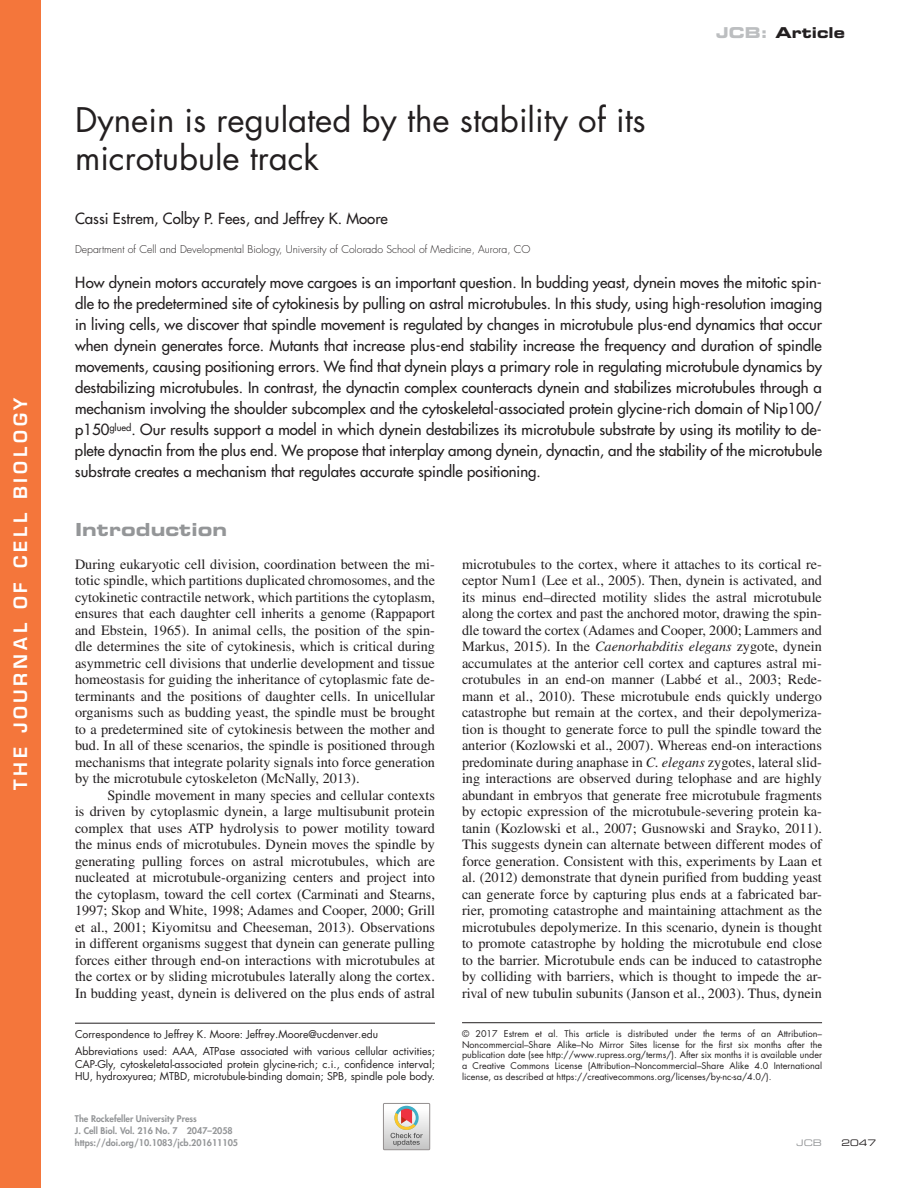
<style>
.page{position:relative;width:918px;height:1188px;background:#fff}
.page>*{position:absolute;margin:0;border:0;box-sizing:border-box;transform-origin:0 0}
.t1{font:33px/38.2px "Futura Std";color:#231f20}
.t2{font:600 18px "Eurostile LT Std";letter-spacing:.205em;color:#fff}
.t3{font:18px "Eurostile LT Std Bold Ex 2";letter-spacing:.005em;color:#949698}
.t4{font:500 15px/21px "Futura Std";color:#231f20;text-align:justify}
.t5{font:15px "Eurostile LT Std Bold Ex 2";color:#231f20}
.t6{font:14.25px/16.5px "Times LT Std";color:#231f20;text-align:justify}
.t7{font:10.5px/16.8px "Futura Std";color:#231f20}
.t8{font:300 10.5px "Futura Std";color:#231f20}
.t9{font:9px/10.8px "Futura Std";color:#231f20;text-align:justify}
.t10{font:800 9px/12px "Futura Std";color:#949698}
.t11{font:9px "Eurostile LT Std Ex 2";color:#231f20}
.t12{font:9px "Eurostile LT Std Ex 2";color:#949698}
.s1{color:#bcbec0}
.s2{font-style:italic}
</style>
<div class="page">
<div style="left:0;top:0;width:40px;height:1188px;background:#f4763b"></div>
<svg style="left:383px;top:1103px;width:47px;height:47px"></svg>
<hr style="left:75px;top:1023px;width:360px;height:1px;background:#231f20">
<hr style="left:462px;top:1022px;width:360px;height:1px;background:#231f20">
<p class="t2" style="left:9px;top:790px;width:395px;rotate:-90deg">THE JOURNAL OF CELL BIOLOGY</p>
<h1 class="t1" style="left:75px;top:101px;width:572px">Dynein is regulated by the stability of its microtubule track</h1>
<p class="t4" style="left:75px;top:209px;width:314px">Cassi Estrem, Colby P. Fees, and Jeffrey K. Moore</p>
<p class="t8" style="left:75px;top:243px;width:457px">Department of Cell and Developmental Biology, University of Colorado School of Medicine, Aurora, CO</p>
<p class="t5" style="left:716px;top:22px;width:130px"><span class="s1">JCB:</span> Article</p>
<p class="t4" style="left:75px;top:272px;width:749px">How dynein motors accurately move cargoes is an important question. In budding yeast, dynein moves the mitotic spin&shy;dle to the predetermined site of cytokinesis by pulling on astral microtubules. In this study, using high-resolution imaging in living cells, we discover that spindle movement is regulated by changes in microtubule plus-end dynamics that occur when dynein generates force. Mutants that increase plus-end stability increase the frequency and duration of spindle movements, causing positioning errors. We find that dynein plays a primary role in regulating microtubule dynamics by destabilizing microtubules. In contrast, the dynactin complex counteracts dynein and stabilizes microtubules through a mechanism involving the shoulder subcomplex and the cytoskeletal-associated protein glycine-rich domain of Nip100/ p150<sup>glued</sup>. Our results support a model in which dynein destabilizes its microtubule substrate by using its motility to de&shy;plete dynactin from the plus end. We propose that interplay among dynein, dynactin, and the stability of the microtubule substrate creates a mechanism that regulates accurate spindle positioning.</p>
<p class="t3" style="left:75px;top:516px;width:154px">Introduction</p>
<p class="t6" style="left:75px;top:555px;width:362px">During eukaryotic cell division, coordination between the mi&shy;totic spindle, which partitions duplicated chromosomes, and the cytokinetic contractile network, which partitions the cytoplasm, ensures that each daughter cell inherits a genome (Rappaport and Ebstein, 1965). In animal cells, the position of the spin&shy;dle determines the site of cytokinesis, which is critical during asymmetric cell divisions that underlie development and tissue homeostasis for guiding the inheritance of cytoplasmic fate de&shy;terminants and the positions of daughter cells. In unicellular organisms such as budding yeast, the spindle must be brought to a predetermined site of cytokinesis between the mother and bud. In all of these scenarios, the spindle is positioned through mechanisms that integrate polarity signals into force generation by the microtubule cytoskeleton (McNally, 2013).</p>
<p class="t6" style="left:75px;top:786px;width:362px;text-indent:32px">Spindle movement in many species and cellular contexts is driven by cytoplasmic dynein, a large multisubunit protein complex that uses ATP hydrolysis to power motility toward the minus ends of microtubules. Dynein moves the spindle by generating pulling forces on astral microtubules, which are nucleated at microtubule-organizing centers and project into the cytoplasm, toward the cell cortex (Carminati and Stearns, 1997; Skop and White, 1998; Adames and Cooper, 2000; Grill et al., 2001; Kiyomitsu and Cheeseman, 2013). Observations in different organisms suggest that dynein can generate pulling forces either through end-on interactions with microtubules at the cortex or by sliding microtubules laterally along the cortex.<br>In budding yeast, dynein is delivered on the plus ends of astral</p>
<p class="t7" style="left:75px;top:1026px;width:361px">Correspondence to Jeffrey K. Moore: Jeffrey.Moore@ucdenver.edu<br>Abbreviations used: AAA, ATPase associated with various cellular activities;</p>
<p class="t7" style="left:75px;top:1058px;width:361px;line-height:12.5px">CAP-Gly, cytoskeletal-associated protein glycine-rich; c.i., confidence interval;<br>HU, hydroxyurea; MTBD, microtubule-binding domain; SPB, spindle pole body.</p>
<p class="t10" style="left:75px;top:1112px;width:165px">The Rockefeller University Press<br>J. Cell Biol. Vol. 216 No. 7 2047–2058 https://doi.org/10.1083/jcb.201611105</p>
<p class="t6" style="left:462px;top:555px;width:362px">microtubules to the cortex, where it attaches to its cortical re&shy;ceptor Num1 (Lee et al., 2005). Then, dynein is activated, and its minus end–directed motility slides the astral microtubule along the cortex and past the anchored motor, drawing the spin&shy;dle toward the cortex (Adames and Cooper, 2000; Lammers and Markus, 2015). In the <span class="s2">Caenorhabditis elegans</span> zygote, dynein accumulates at the anterior cell cortex and captures astral mi&shy;crotubules in an end-on manner (Labbé et al., 2003; Rede&shy;mann et al., 2010). These microtubule ends quickly undergo catastrophe but remain at the cortex, and their depolymeriza&shy;tion is thought to generate force to pull the spindle toward the anterior (Kozlowski et al., 2007). Whereas end-on interactions predominate during anaphase in <span class="s2">C. elegans</span> zygotes, lateral slid&shy;ing interactions are observed during telophase and are highly abundant in embryos that generate free microtubule fragments by ectopic expression of the microtubule-severing protein ka&shy;tanin (Kozlowski et al., 2007; Gusnowski and Srayko, 2011).<br>This suggests dynein can alternate between different modes of force generation. Consistent with this, experiments by Laan et al. (2012) demonstrate that dynein purified from budding yeast can generate force by capturing plus ends at a fabricated bar&shy;rier, promoting catastrophe and maintaining attachment as the microtubules depolymerize. In this scenario, dynein is thought to promote catastrophe by holding the microtubule end close to the barrier. Microtubule ends can be induced to catastrophe by colliding with barriers, which is thought to impede the ar&shy;rival of new tubulin subunits (Janson et al., 2003). Thus, dynein</p>
<p class="t9" style="left:462px;top:1028px;width:362px">© 2017 Estrem et al. This article is distributed under the terms of an Attribution– Noncommercial–Share Alike–No Mirror Sites license for the first six months after the publication date (see http://www.rupress.org/terms/). After six months it is available under a Creative Commons License (Attribution–Noncommercial–Share Alike 4.0 International license, as described at https://creativecommons.org/licenses/by-nc-sa/4.0/).</p>
<p class="t12" style="left:796px;top:1136px;width:27px">JCB</p>
<p class="t11" style="left:842px;top:1136px;width:36px">2047</p>
</div>
